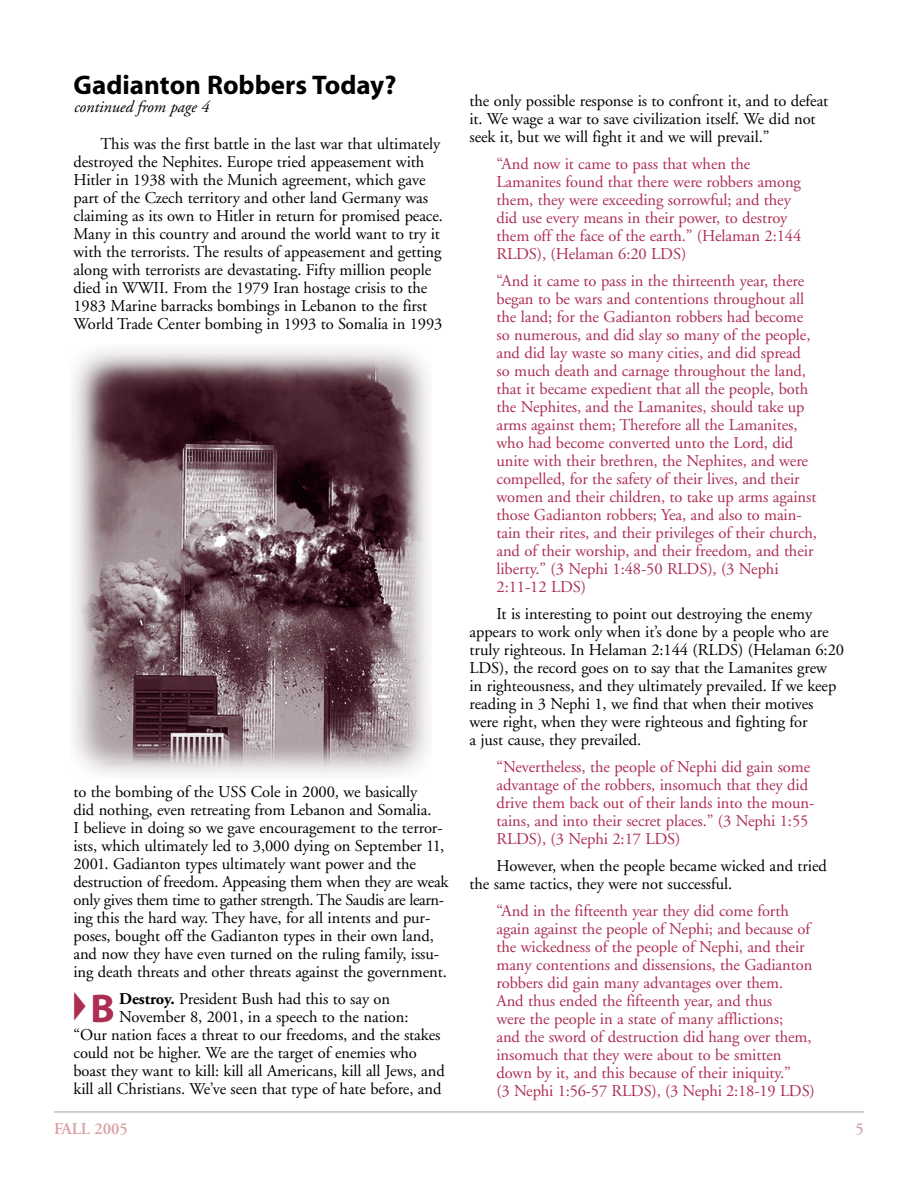
<style>
.page{position:relative;width:918px;height:1188px;background:#fff}
.page>*{position:absolute;margin:0;border:0;box-sizing:border-box;transform-origin:0 0}
.t1{font:29.25px "Universal Newswith Comm Pi";color:#ac2e52;scale:.4 1}
.t2{font:700 27px "Myriad";color:#000}
.t3{font:16.5px/18px "Adobe Garamond";letter-spacing:-.005em;color:#000}
.t4{font:16.5px/18px "Adobe Garamond";letter-spacing:-.005em;color:#ac2e52}
.t5{font:italic 16.5px "Adobe Garamond";letter-spacing:-.005em;color:#000}
.t6{font:600 16.5px "Adobe Garamond";letter-spacing:-.005em;color:#d9a0a2}
.s1{font-family:"Myriad";font-weight:700;font-size:40.35px}
.s2{font-weight:700}
</style>
<div class="page">
<hr style="left:54px;top:1112px;width:810px;height:1px;background:#a5a5a5">
<img style="left:73px;top:349px;width:356px;height:425px">
<h2 class="t2" style="left:74px;top:75px;width:324px">Gadianton Robbers Today?</h2>
<p class="t5" style="left:74px;top:100px;width:137px">continued from page 4</p>
<p class="t3" style="left:73px;top:136px;width:371px;text-indent:27px">This was the first battle in the last war that ultimately destroyed the Nephites. Europe tried appeasement with Hitler in 1938 with the Munich agreement, which gave part of the Czech territory and other land Germany was claiming as its own to Hitler in return for promised peace.<br>Many in this country and around the world want to try it with the terrorists. The results of appeasement and getting along with terrorists are devastating. Fifty million people died in WWII. From the 1979 Iran hostage crisis to the 1983 Marine barracks bombings in Lebanon to the first World Trade Center bombing in 1993 to Somalia in 1993</p>
<p class="t3" style="left:73px;top:784px;width:376px">to the bombing of the USS Cole in 2000, we basically<br>did nothing, even retreating from Lebanon and Somalia.<br>I believe in doing so we gave encouragement to the terror&shy;ists, which ultimately led to 3,000 dying on September 11, 2001. Gadianton types ultimately want power and the destruction of freedom. Appeasing them when they are weak only gives them time to gather strength. The Saudis are learn&shy;ing this the hard way. They have, for all intents and pur&shy;poses, bought off the Gadianton types in their own land, and now they have even turned on the ruling family, issu&shy;ing death threats and other threats against the government.</p>
<h1 class="t1" style="left:74px;top:992px;width:103px">- <span class="s1">B</span></h1>
<p class="t3" style="left:119px;top:991px;width:272px"><span class="s2">Destroy.</span> President Bush had this to say on</p>
<p class="t3" style="left:119px;top:1009px;width:291px">November 8, 2001, in a speech to the nation:</p>
<p class="t3" style="left:74px;top:1027px;width:368px">“Our nation faces a threat to our freedoms, and the stakes</p>
<p class="t3" style="left:74px;top:1045px;width:345px">could not be higher. We are the target of enemies who</p>
<p class="t3" style="left:74px;top:1063px;width:373px">boast they want to kill: kill all Americans, kill all Jews, and</p>
<p class="t3" style="left:74px;top:1081px;width:369px">kill all Christians. We’ve seen that type of hate before, and</p>
<p class="t3" style="left:470px;top:93px;width:360px">the only possible response is to confront it, and to defeat it. We wage a war to save civilization itself. We did not seek it, but we will fight it and we will prevail.”</p>
<p class="t4" style="left:497px;top:156px;width:306px">“And now it came to pass that when the Lamanites found that there were robbers among them, they were exceeding sorrowful; and they did use every means in their power, to destroy them off the face of the earth.” (Helaman 2:144<br>RLDS), (Helaman 6:20 LDS)</p>
<p class="t4" style="left:497px;top:273px;width:322px">“And it came to pass in the thirteenth year, there began to be wars and contentions throughout all the land; for the Gadianton robbers had become so numerous, and did slay so many of the people, and did lay waste so many cities, and did spread so much death and carnage throughout the land, that it became expedient that all the people, both the Nephites, and the Lamanites, should take up arms against them; Therefore all the Lamanites, who had become converted unto the Lord, did unite with their brethren, the Nephites, and were compelled, for the safety of their lives, and their women and their children, to take up arms against those Gadianton robbers; Yea, and also to main&shy;tain their rites, and their privileges of their church, and of their worship, and their freedom, and their liberty.” (3 Nephi 1:48-50 RLDS), (3 Nephi 2:11-12 LDS)</p>
<p class="t3" style="left:470px;top:606px;width:376px;text-indent:27px">It is interesting to point out destroying the enemy appears to work only when it’s done by a people who are truly righteous. In Helaman 2:144 (RLDS) (Helaman 6:20<br>LDS), the record goes on to say that the Lamanites grew<br>in righteousness, and they ultimately prevailed. If we keep reading in 3 Nephi 1, we find that when their motives were right, when they were righteous and fighting for<br>a just cause, they prevailed.</p>
<p class="t4" style="left:497px;top:759px;width:319px">“Nevertheless, the people of Nephi did gain some advantage of the robbers, insomuch that they did drive them back out of their lands into the moun&shy;tains, and into their secret places.” (3 Nephi 1:55<br>RLDS), (3 Nephi 2:17 LDS)</p>
<p class="t3" style="left:470px;top:858px;width:359px;text-indent:27px">However, when the people became wicked and tried the same tactics, they were not successful.</p>
<p class="t4" style="left:497px;top:903px;width:320px">“And in the fifteenth year they did come forth again against the people of Nephi; and because of the wickedness of the people of Nephi, and their many contentions and dissensions, the Gadianton robbers did gain many advantages over them.<br>And thus ended the fifteenth year, and thus<br>were the people in a state of many afflictions;<br>and the sword of destruction did hang over them, insomuch that they were about to be smitten down by it, and this because of their iniquity.”<br>(3 Nephi 1:56-57 RLDS), (3 Nephi 2:18-19 LDS)</p>
<p class="t6" style="left:54px;top:1122px;width:76px">FALL 2005</p>
<p class="t6" style="left:855px;top:1122px;width:10px">5</p>
</div>
